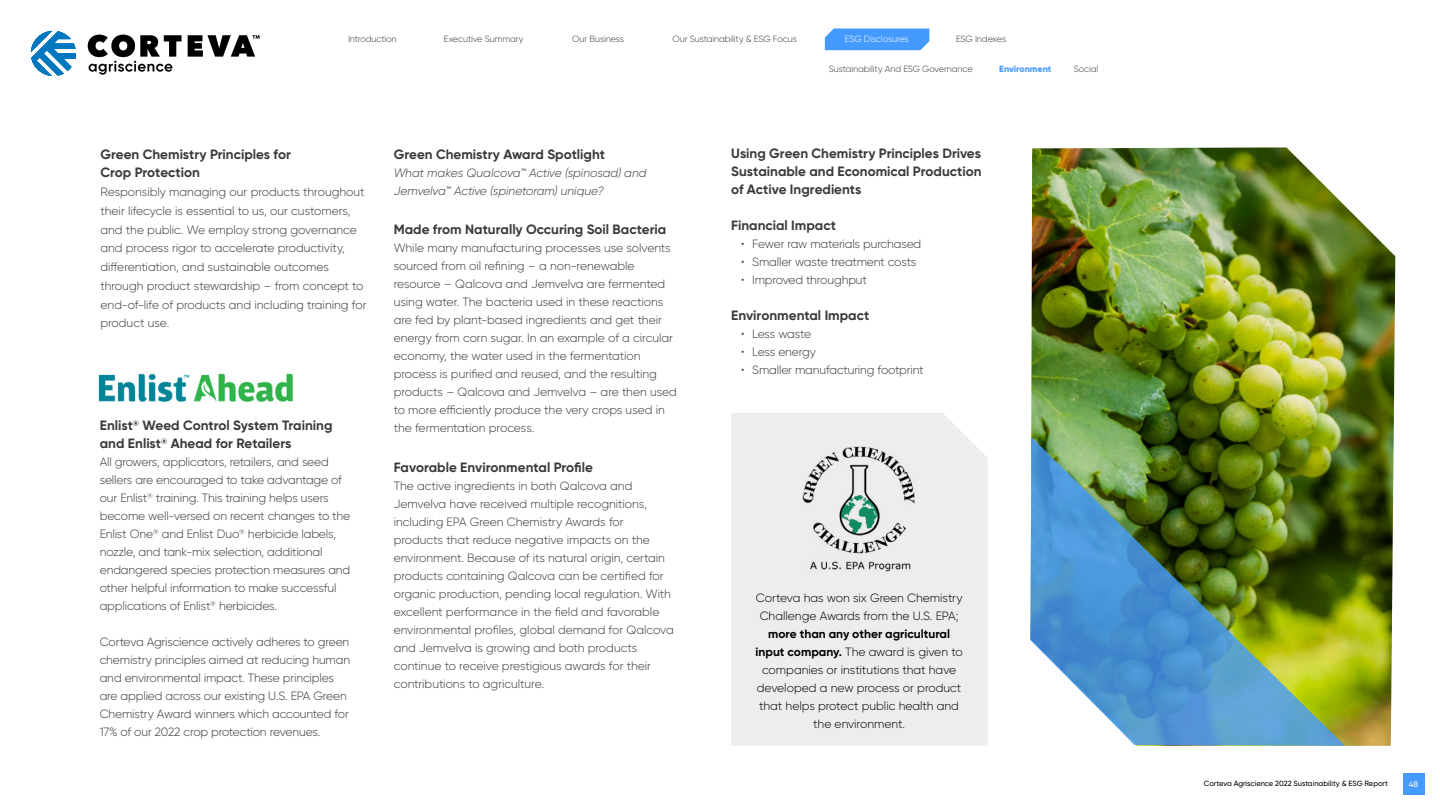
<style>
.page{position:relative;width:1440px;height:810px;background:#fff}
.page>*{position:absolute;margin:0;border:0;box-sizing:border-box;transform-origin:0 0}
.t1{font:700 13.5px/18px "Gilroy";color:#3a3a3a}
.t2{font:300 12px/18px "Gilroy";letter-spacing:-.01em;color:#3a3a3a}
.t3{font:300 12px/18px "Gilroy";letter-spacing:-.005em;color:#000;text-align:center}
.t4{font:italic 300 12px/18px "Gilroy";letter-spacing:-.005em;color:#3a3a3a}
.t5{font:300 9px "Gilroy";letter-spacing:-.015em;color:#3a3a3a}
.t6{font:300 9px "Gilroy";letter-spacing:-.015em;color:#fff}
.t7{font:800 9px "Gilroy";letter-spacing:-.005em;color:#459aff}
.t8{font:500 8.25px "Gilroy";color:#fff}
.t9{font:500 7.5px "Gilroy";color:#000}
.s1{font-weight:700}
</style>
<div class="page">
<svg style="left:825px;top:28px;width:104px;height:22px;background:#4f9fff"></svg>
<svg style="left:31px;top:31px;width:45px;height:45px"></svg>
<svg style="left:188px;top:35px;width:71px;height:21px"></svg>
<svg style="left:88px;top:35px;width:93px;height:40px"></svg>
<div style="left:1403px;top:773px;width:21px;height:22px;background:#459aff"></div>
<img style="left:1031px;top:147px;width:365px;height:599px">
<svg style="left:1282px;top:147px;width:114px;height:132px"></svg>
<img style="left:1030px;top:437px;width:315px;height:309px">
<img style="left:98px;top:373px;width:196px;height:29px">
<div style="left:731px;top:413px;width:257px;height:333px;background:#ededee"></div>
<img style="left:803px;top:446px;width:113px;height:127px">
<p class="t5" style="left:348px;top:33px;width:50px">Introduction</p>
<p class="t5" style="left:444px;top:33px;width:81px">Executive Summary</p>
<p class="t5" style="left:572px;top:33px;width:53px">Our Business</p>
<p class="t5" style="left:672px;top:33px;width:126px">Our Sustainability &amp; ESG Focus</p>
<p class="t6" style="left:845px;top:33px;width:65px">ESG Disclosures</p>
<p class="t5" style="left:956px;top:33px;width:52px">ESG Indexes</p>
<p class="t1" style="left:100px;top:144px;width:192px;line-height:18.8px">Green Chemistry Principles for<br>Crop Protection</p>
<p class="t2" style="left:100px;top:182px;width:268px;line-height:18.8px">Responsibly managing our products throughout their lifecycle is essential to us, our customers, and the public. We employ strong governance and process rigor to accelerate productivity, differentiation, and sustainable outcomes through product stewardship – from concept to end-of-life of products and including training for product use.</p>
<p class="t1" style="left:100px;top:416px;width:234px">Enlist<sup>®</sup> Weed Control System Training and Enlist<sup>®</sup> Ahead for Retailers</p>
<p class="t2" style="left:100px;top:453px;width:252px">All growers, applicators, retailers, and seed sellers are encouraged to take advantage of our Enlist<sup>®</sup> training. This training helps users become well-versed on recent changes to the Enlist One<sup>®</sup> and Enlist Duo<sup>®</sup> herbicide labels, nozzle, and tank-mix selection, additional endangered species protection measures and other helpful information to make successful applications of Enlist<sup>®</sup> herbicides.</p>
<p class="t2" style="left:100px;top:633px;width:252px">Corteva Agriscience actively adheres to green chemistry principles aimed at reducing human and environmental impact. These principles are applied across our existing U.S. EPA Green Chemistry Award winners which accounted for 17% of our 2022 crop protection revenues.</p>
<p class="t1" style="left:394px;top:145px;width:213px">Green Chemistry Award Spotlight</p>
<p class="t4" style="left:394px;top:163px;width:254px">What makes Qualcova™ Active (spinosad) and<br>Jemvelva™ Active (spinetoram) unique?</p>
<p class="t1" style="left:394px;top:220px;width:274px">Made from Naturally Occuring Soil Bacteria</p>
<p class="t2" style="left:394px;top:239px;width:285px">While many manufacturing processes use solvents sourced from oil refining – a non-renewable resource – Qalcova and Jemvelva are fermented using water. The bacteria used in these reactions are fed by plant-based ingredients and get their energy from corn sugar. In an example of a circular economy, the water used in the fermentation process is purified and reused, and the resulting products – Qalcova and Jemvelva – are then used to more efficiently produce the very crops used in the fermentation process.</p>
<p class="t1" style="left:394px;top:458px;width:201px">Favorable Environmental Profile</p>
<p class="t2" style="left:394px;top:477px;width:282px">The active ingredients in both Qalcova and Jemvelva have received multiple recognitions, including EPA Green Chemistry Awards for products that reduce negative impacts on the environment. Because of its natural origin, certain products containing Qalcova can be certified for organic production, pending local regulation. With excellent performance in the field and favorable environmental profiles, global demand for Qalcova and Jemvelva is growing and both products continue to receive prestigious awards for their contributions to agriculture.</p>
<p class="t5" style="left:829px;top:63px;width:145px">Sustainability And ESG Governance</p>
<p class="t7" style="left:999px;top:63px;width:54px">Environment</p>
<p class="t5" style="left:1074px;top:63px;width:26px">Social</p>
<p class="t1" style="left:731px;top:144px;width:252px;text-align:justify">Using Green Chemistry Principles Drives Sustainable and Economical Production of Active Ingredients</p>
<p class="t1" style="left:731px;top:216px;width:106px">Financial Impact</p>
<p class="t2" style="left:741px;top:234px;width:182px">• Fewer raw materials purchased</p>
<p class="t2" style="left:741px;top:252px;width:177px">• Smaller waste treatment costs</p>
<p class="t2" style="left:741px;top:270px;width:128px">• Improved throughput</p>
<p class="t1" style="left:731px;top:306px;width:140px">Environmental Impact</p>
<p class="t2" style="left:741px;top:324px;width:72px">• Less waste</p>
<p class="t2" style="left:741px;top:342px;width:76px">• Less energy</p>
<p class="t2" style="left:741px;top:360px;width:184px">• Smaller manufacturing footprint</p>
<p class="t3" style="left:756px;top:589px;width:208px">Corteva has won six Green Chemistry<br>Challenge Awards from the U.S. EPA;</p>
<p class="t3" style="left:756px;top:625px;width:209px"><span class="s1">more than any other agricultural input company.</span> The award is given to companies or institutions that have developed a new process or product that helps protect public health and the environment.</p>
<p class="t9" style="left:1204px;top:779px;width:186px">Corteva Agriscience 2022 Sustainability &amp; ESG Report</p>
<p class="t8" style="left:1409px;top:779px;width:11px">48</p>
</div>
